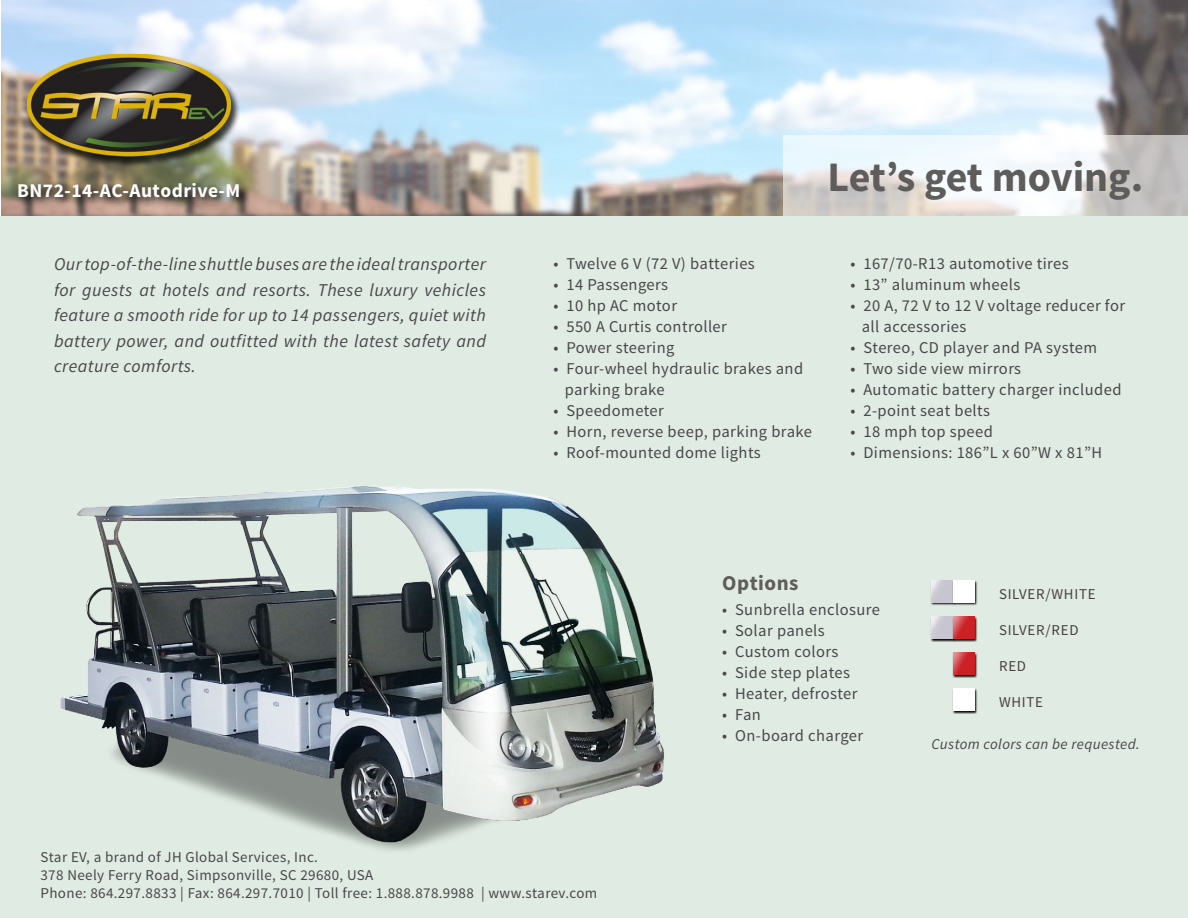
<style>
.page{position:relative;width:1188px;height:918px;background:#fff}
.page>*{position:absolute;margin:0;border:0;box-sizing:border-box;transform-origin:0 0}
.t1{font:700 42px "Source Sans Pro";letter-spacing:-.01em;color:#5e5d5c}
.t2{font:700 21px "Source Sans Pro";letter-spacing:.025em;color:#5e5d5c}
.t3{font:700 19.5px "Source Sans Pro";letter-spacing:.025em;color:#fff}
.t4{font:italic 18px/25.5px "Source Sans Pro";letter-spacing:.025em;color:#48484a;text-align:justify}
.t5{font:16.5px/21px "Source Sans Pro";letter-spacing:.025em;color:#48484a}
.t6{font:15px/18px "Source Sans Pro";letter-spacing:.025em;color:#48484a}
.t7{font:15px "Source Sans Pro";letter-spacing:.05em;color:#474342}
.t8{font:italic 15px "Source Sans Pro";letter-spacing:.025em;color:#48484a}
</style>
<div class="page">
<div style="left:0;top:216px;width:1188px;height:702px;background:#e0ebe3"></div>
<svg style="left:1px;top:0;width:1187px;height:216px"></svg>
<div style="left:24px;top:53px;width:217px;height:115px;background:#000;opacity:.75"></div>
<img style="left:27px;top:54px;width:204px;height:103px">
<img style="left:60px;top:486px;width:604px;height:365px">
<svg style="left:15px;top:179px;width:236px;height:30px;background:#807361"></svg>
<svg style="left:783px;top:135px;width:405px;height:81px"></svg>
<svg style="left:952px;top:652px;width:25px;height:26px"></svg>
<img style="left:953px;top:653px;width:22px;height:21px">
<svg style="left:952px;top:689px;width:25px;height:25px"></svg>
<img style="left:953px;top:689px;width:22px;height:21px">
<svg style="left:931px;top:616px;width:21px;height:26px"></svg>
<img style="left:932px;top:617px;width:20px;height:21px">
<svg style="left:931px;top:580px;width:21px;height:26px"></svg>
<img style="left:932px;top:580px;width:20px;height:22px">
<svg style="left:952px;top:616px;width:25px;height:26px"></svg>
<svg style="left:952px;top:580px;width:25px;height:26px"></svg>
<p class="t3" style="left:17px;top:178px;width:225px">BN72-14-AC-Autodrive-M</p>
<p class="t4" style="left:54px;top:251px;width:434px">Our top-of-the-line shuttle buses are the ideal transporter for guests at hotels and resorts. These luxury vehicles feature a smooth ride for up to 14 passengers, quiet with battery power, and outfitted with the latest safety and creature comforts.</p>
<h1 class="t1" style="left:828px;top:150px;width:317px">Let’s get moving.</h1>
<p class="t5" style="left:554px;top:253px;width:203px">• Twelve 6 V (72 V) batteries</p>
<p class="t5" style="left:554px;top:274px;width:116px">• 14 Passengers</p>
<p class="t5" style="left:554px;top:295px;width:125px">• 10 hp AC motor</p>
<p class="t5" style="left:554px;top:316px;width:175px">• 550 A Curtis controller</p>
<p class="t5" style="left:554px;top:337px;width:123px">• Power steering</p>
<p class="t5" style="left:565px;top:358px;width:240px;text-indent:-11px">• Four-wheel hydraulic brakes and parking brake</p>
<p class="t5" style="left:554px;top:400px;width:112px">• Speedometer</p>
<p class="t5" style="left:554px;top:421px;width:260px">• Horn, reverse beep, parking brake</p>
<p class="t5" style="left:554px;top:442px;width:209px">• Roof-mounted dome lights</p>
<p class="t5" style="left:851px;top:253px;width:220px">• 167/70-R13 automotive tires</p>
<p class="t5" style="left:851px;top:274px;width:171px">• 13” aluminum wheels</p>
<p class="t5" style="left:862px;top:295px;width:265px;text-indent:-11px">• 20 A, 72 V to 12 V voltage reducer for all accessories</p>
<p class="t5" style="left:851px;top:337px;width:248px">• Stereo, CD player and PA system</p>
<p class="t5" style="left:851px;top:358px;width:172px">• Two side view mirrors</p>
<p class="t5" style="left:851px;top:379px;width:273px">• Automatic battery charger included</p>
<p class="t5" style="left:851px;top:400px;width:141px">• 2-point seat belts</p>
<p class="t5" style="left:851px;top:421px;width:144px">• 18 mph top speed</p>
<p class="t5" style="left:851px;top:442px;width:253px">• Dimensions: 186”L x 60”W x 81”H</p>
<p class="t2" style="left:722px;top:569px;width:78px">Options</p>
<p class="t5" style="left:722px;top:599px;width:159px">• Sunbrella enclosure</p>
<p class="t5" style="left:722px;top:620px;width:104px">• Solar panels</p>
<p class="t5" style="left:722px;top:641px;width:118px">• Custom colors</p>
<p class="t5" style="left:722px;top:662px;width:129px">• Side step plates</p>
<p class="t5" style="left:722px;top:683px;width:137px">• Heater, defroster</p>
<p class="t5" style="left:722px;top:704px;width:40px">• Fan</p>
<p class="t5" style="left:722px;top:725px;width:143px">• On-board charger</p>
<p class="t7" style="left:999px;top:585px;width:98px">SILVER/WHITE</p>
<p class="t7" style="left:999px;top:621px;width:81px">SILVER/RED</p>
<p class="t7" style="left:999px;top:657px;width:29px">RED</p>
<p class="t7" style="left:999px;top:693px;width:46px">WHITE</p>
<p class="t8" style="left:932px;top:735px;width:210px">Custom colors can be requested.</p>
<p class="t6" style="left:40px;top:848px;width:558px">Star EV, a brand of JH Global Services, Inc.<br>378 Neely Ferry Road, Simpsonville, SC 29680, USA<br>Phone: 864.297.8833 | Fax: 864.297.7010 | Toll free: 1.888.878.9988 | www.starev.com</p>
</div>
